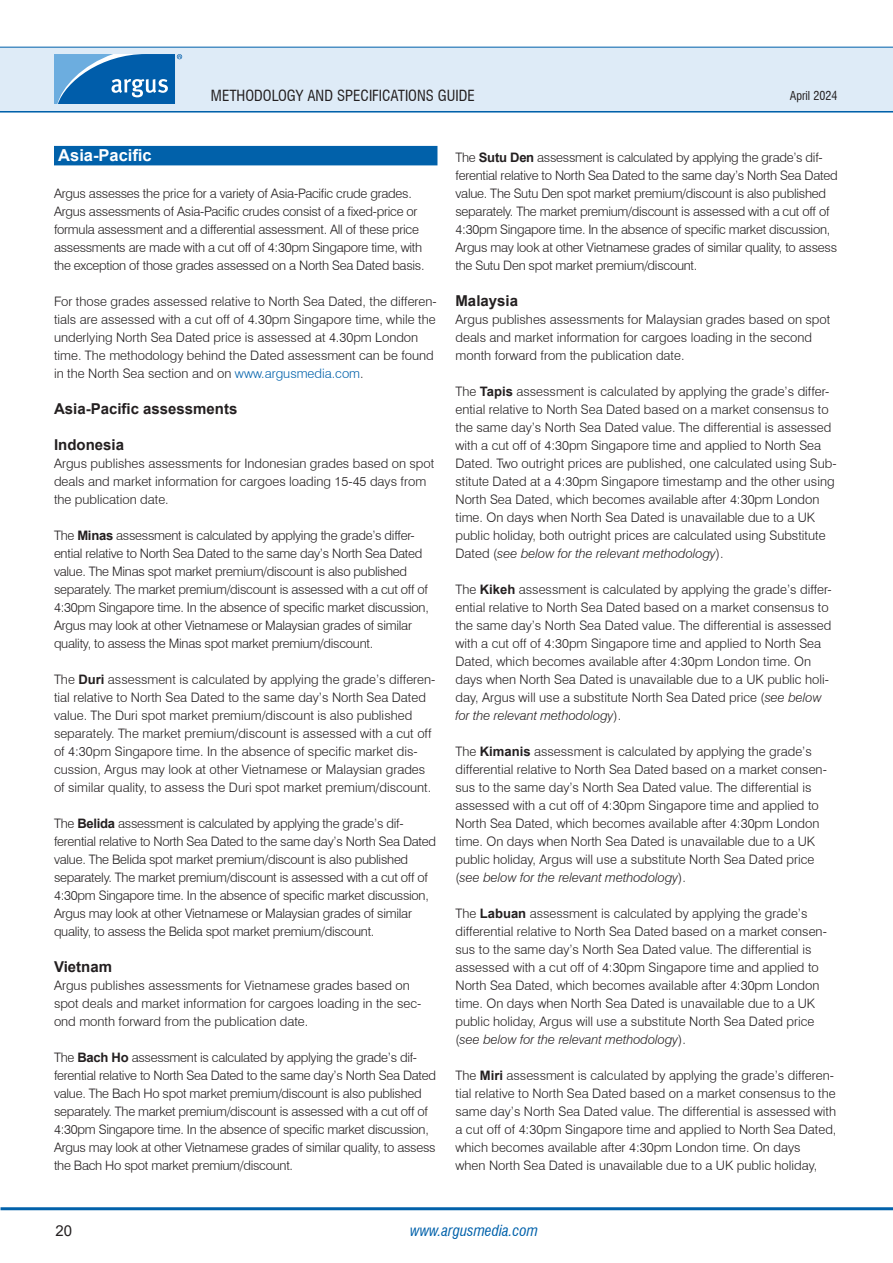
<style>
.page{position:relative;width:893px;height:1263px;background:#fff}
.page>*{position:absolute;margin:0;border:0;box-sizing:border-box;transform-origin:0 0}
.Section_header{font:700 16.5px "Arial";color:#fff}
.SubSectionHeader{font:700 15px "Arial";color:#231f20}
.t1{font:condensed 15px "Swiss 721 BT";color:#231f20}
.t2{font:italic condensed 15px "Swiss 721 BT";color:#0161aa}
.t3{font:15px "Arial";color:#231f20}
.Body_Text{font:300 13.05px/18px "Swiss 721 BT";color:#231f20}
.Body_Text-2{font:300 13.05px/18px "Swiss 721 BT";letter-spacing:-.02em;color:#231f20}
.t4{font:condensed 12px "Swiss 721 BT";color:#231f20}
.s1{color:#0161aa}
.s2{font-family:"Arial";font-weight:700}
.s3{font-style:italic}
</style>
<div class="page">
<hr style="left:0;top:110px;width:893px;height:3px;background:#0161aa">
<div style="left:0;top:47px;width:893px;height:64px;background:#deebf7"></div>
<hr style="left:0;top:47px;width:893px;height:1px;background:#0161aa">
<hr style="left:1px;top:1207px;width:892px;height:3px;background:#0161aa">
<svg style="left:54px;top:54px;width:128px;height:50px;background:#3883c0"></svg>
<div style="left:54px;top:146px;width:383px;height:19px;background:#0161aa"></div>
<p class="t1" style="left:211px;top:86px;width:265px">METHODOLOGY AND SPECIFICATIONS GUIDE</p>
<p class="t4" style="left:790px;top:88px;width:49px">April 2024</p>
<p class="Section_header" style="left:58px;top:144px;width:95px">Asia-Pacific</p>
<p class="Body_Text-2" style="left:54px;top:184px;width:372px">Argus assesses the price for a variety of Asia-Pacific crude grades.<br>Argus assessments of Asia-Pacific crudes consist of a fixed-price or formula assessment and a differential assessment. All of these price assessments are made with a cut off of 4:30pm Singapore time, with the exception of those grades assessed on a North Sea Dated basis.</p>
<p class="Body_Text" style="left:54px;top:292px;width:384px">For those grades assessed relative to North Sea Dated, the differen&shy;tials are assessed with a cut off of 4.30pm Singapore time, while the underlying North Sea Dated price is assessed at 4.30pm London time. The methodology behind the Dated assessment can be found in the North Sea section and on <span class="s1">www.argusmedia.com</span>.</p>
<p class="SubSectionHeader" style="left:54px;top:398px;width:185px">Asia-Pacific assessments</p>
<p class="SubSectionHeader" style="left:54px;top:434px;width:72px">Indonesia</p>
<p class="Body_Text" style="left:54px;top:454px;width:382px">Argus publishes assessments for Indonesian grades based on spot deals and market information for cargoes loading 15-45 days from the publication date.</p>
<p class="Body_Text-2" style="left:54px;top:526px;width:376px">The <span class="s2">Minas</span> assessment is calculated by applying the grade’s differ&shy;ential relative to North Sea Dated to the same day’s North Sea Dated value. The Minas spot market premium/discount is also published separately. The market premium/discount is assessed with a cut off of 4:30pm Singapore time. In the absence of specific market discussion, Argus may look at other Vietnamese or Malaysian grades of similar quality, to assess the Minas spot market premium/discount.</p>
<p class="Body_Text" style="left:54px;top:670px;width:383px">The <span class="s2">Duri</span> assessment is calculated by applying the grade’s differen&shy;tial relative to North Sea Dated to the same day’s North Sea Dated value. The Duri spot market premium/discount is also published separately. The market premium/discount is assessed with a cut off of 4:30pm Singapore time. In the absence of specific market dis&shy;cussion, Argus may look at other Vietnamese or Malaysian grades of similar quality, to assess the Duri spot market premium/discount.</p>
<p class="Body_Text-2" style="left:54px;top:814px;width:384px">The <span class="s2">Belida</span> assessment is calculated by applying the grade’s dif&shy;ferential relative to North Sea Dated to the same day’s North Sea Dated value. The Belida spot market premium/discount is also published separately. The market premium/discount is assessed with a cut off of 4:30pm Singapore time. In the absence of specific market discussion, Argus may look at other Vietnamese or Malaysian grades of similar quality, to assess the Belida spot market premium/discount.</p>
<p class="SubSectionHeader" style="left:54px;top:956px;width:60px">Vietnam</p>
<p class="Body_Text" style="left:54px;top:976px;width:369px">Argus publishes assessments for Vietnamese grades based on spot deals and market information for cargoes loading in the sec&shy;ond month forward from the publication date.</p>
<p class="Body_Text-2" style="left:54px;top:1048px;width:384px">The <span class="s2">Bach Ho</span> assessment is calculated by applying the grade’s dif&shy;ferential relative to North Sea Dated to the same day’s North Sea Dated value. The Bach Ho spot market premium/discount is also published separately. The market premium/discount is assessed with a cut off of 4:30pm Singapore time. In the absence of specific market discussion, Argus may look at other Vietnamese grades of similar quality, to assess the Bach Ho spot market premium/discount.</p>
<p class="Body_Text-2" style="left:455px;top:148px;width:384px">The <span class="s2">Sutu Den</span> assessment is calculated by applying the grade’s dif&shy;ferential relative to North Sea Dated to the same day’s North Sea Dated value. The Sutu Den spot market premium/discount is also published separately. The market premium/discount is assessed with a cut off of 4:30pm Singapore time. In the absence of specific market discussion, Argus may look at other Vietnamese grades of similar quality, to assess the Sutu Den spot market premium/discount.</p>
<p class="SubSectionHeader" style="left:455px;top:290px;width:64px">Malaysia</p>
<p class="Body_Text" style="left:455px;top:310px;width:376px">Argus publishes assessments for Malaysian grades based on spot deals and market information for cargoes loading in the second month forward from the publication date.</p>
<p class="Body_Text" style="left:455px;top:382px;width:383px">The <span class="s2">Tapis</span> assessment is calculated by applying the grade’s differ&shy;ential relative to North Sea Dated based on a market consensus to the same day’s North Sea Dated value. The differential is assessed with a cut off of 4:30pm Singapore time and applied to North Sea Dated. Two outright prices are published, one calculated using Sub&shy;stitute Dated at a 4:30pm Singapore timestamp and the other using North Sea Dated, which becomes available after 4:30pm London time. On days when North Sea Dated is unavailable due to a UK public holiday, both outright prices are calculated using Substitute Dated (<span class="s3">see below for the relevant methodology</span>).</p>
<p class="Body_Text" style="left:455px;top:580px;width:378px">The <span class="s2">Kikeh</span> assessment is calculated by applying the grade’s differ&shy;ential relative to North Sea Dated based on a market consensus to the same day’s North Sea Dated value. The differential is assessed with a cut off of 4:30pm Singapore time and applied to North Sea Dated, which becomes available after 4:30pm London time. On days when North Sea Dated is unavailable due to a UK public holi&shy;day, Argus will use a substitute North Sea Dated price (<span class="s3">see below for the relevant methodology</span>).</p>
<p class="Body_Text" style="left:455px;top:742px;width:373px">The <span class="s2">Kimanis</span> assessment is calculated by applying the grade’s differential relative to North Sea Dated based on a market consen&shy;sus to the same day’s North Sea Dated value. The differential is assessed with a cut off of 4:30pm Singapore time and applied to North Sea Dated, which becomes available after 4:30pm London time. On days when North Sea Dated is unavailable due to a UK public holiday, Argus will use a substitute North Sea Dated price (<span class="s3">see below for the relevant methodology</span>).</p>
<p class="Body_Text" style="left:455px;top:904px;width:373px">The <span class="s2">Labuan</span> assessment is calculated by applying the grade’s differential relative to North Sea Dated based on a market consen&shy;sus to the same day’s North Sea Dated value. The differential is assessed with a cut off of 4:30pm Singapore time and applied to North Sea Dated, which becomes available after 4:30pm London time. On days when North Sea Dated is unavailable due to a UK public holiday, Argus will use a substitute North Sea Dated price (<span class="s3">see below for the relevant methodology</span>).</p>
<p class="Body_Text" style="left:455px;top:1066px;width:382px">The <span class="s2">Miri</span> assessment is calculated by applying the grade’s differen&shy;tial relative to North Sea Dated based on a market consensus to the same day’s North Sea Dated value. The differential is assessed with a cut off of 4:30pm Singapore time and applied to North Sea Dated, which becomes available after 4:30pm London time. On days<br>when North Sea Dated is unavailable due to a UK public holiday,</p>
<p class="t3" style="left:55px;top:1220px;width:18px">20</p>
<p class="t2" style="left:410px;top:1221px;width:129px">www.argusmedia.com</p>
</div>
